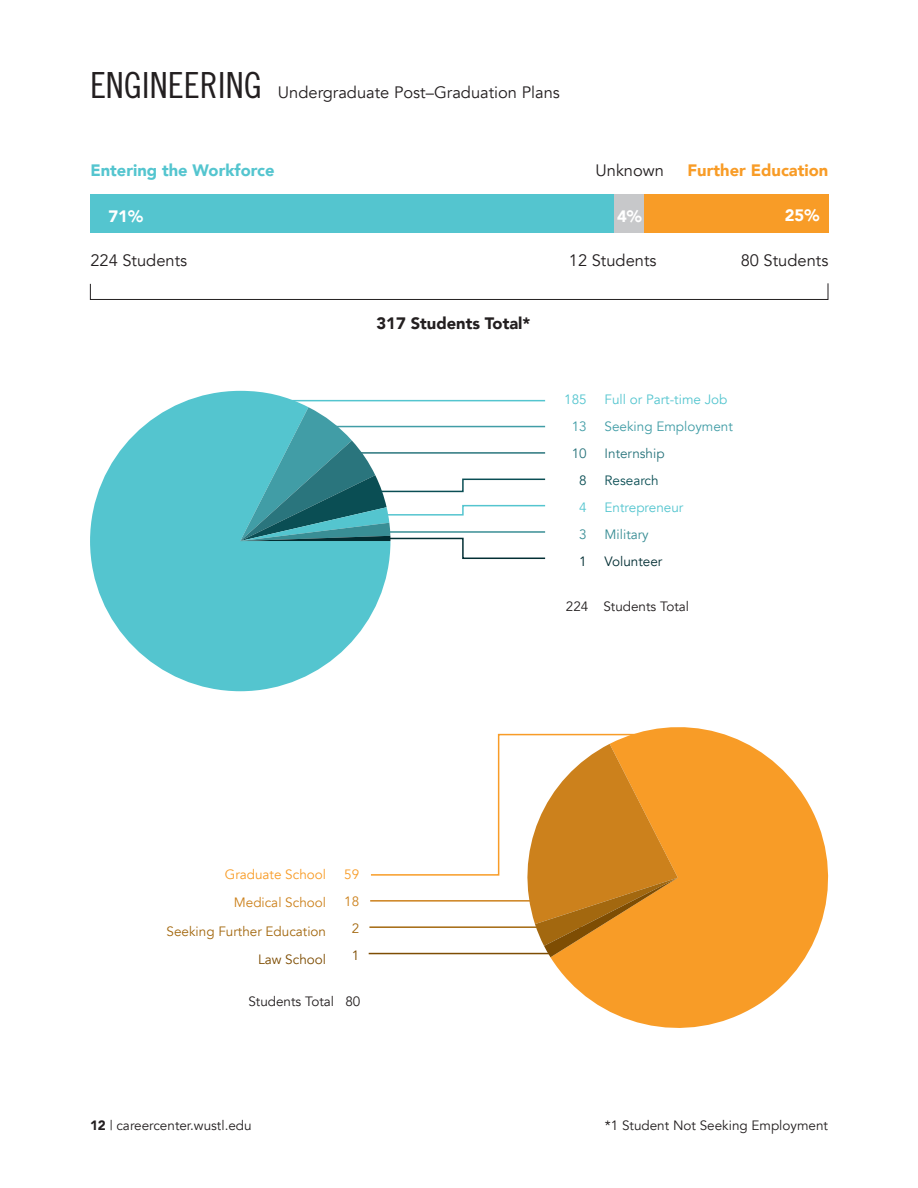
<style>
.page{position:relative;width:918px;height:1188px;background:#fff}
.page>*{position:absolute;margin:0;border:0;box-sizing:border-box;transform-origin:0 0}
.t1{font:36px "Trade Gothic LT Std Cn 18";color:#231f20}
.t2{font:16.5px "Avenir";color:#231f20}
.t3{font:900 16.5px "Avenir";color:#54c5cf}
.t4{font:900 16.5px "Avenir";color:#231f20}
.t5{font:900 16.5px "Avenir";color:#f89c27}
.t6{font:900 16.5px "Avenir";color:#fff}
.t7{font:13.5px/27px "Avenir";color:#54c5cf}
.t8{font:13.5px "Avenir";color:#231f20}
.t9{font:13.5px/28.5px "Avenir";color:#a3680f;text-align:right}
.t10{font:13.5px/27px "Avenir";color:#f89c27;text-align:center}
.s1{color:#419da6}
.s2{color:#2a757d}
.s3{color:#0a4e54}
.s4{color:#398e95}
.s5{color:#022e33}
.s6{color:#f89c27}
.s7{color:#cc811c}
.s8{color:#7e4d03}
.s9{color:#a3680f}
.s10{font-weight:900}
</style>
<div class="page">
<hr style="left:270px;top:400px;width:275px;height:1px;background:#54c5cf">
<svg style="left:90px;top:391px;width:300px;height:300px;fill:#54c5cf"></svg>
<svg style="left:240px;top:407px;width:306px;height:153px"></svg>
<div style="left:644px;top:194px;width:184px;height:38px;background:#f89c27"></div>
<div style="left:614px;top:194px;width:30px;height:38px;background:#c7c8ca"></div>
<div style="left:90px;top:194px;width:524px;height:38px;background:#54c5cf"></div>
<svg style="left:90px;top:283px;width:739px;height:17px"></svg>
<hr style="left:369px;top:926px;width:213px;height:2px;background:#a3680f">
<hr style="left:370px;top:900px;width:212px;height:2px;background:#cc811c">
<svg style="left:371px;top:733px;width:179px;height:143px"></svg>
<svg style="left:550px;top:727px;width:279px;height:301px;fill:#f89c27"></svg>
<svg style="left:512px;top:744px;width:166px;height:213px"></svg>
<hr style="left:369px;top:953px;width:184px;height:1px;background:#7e4d03">
<p class="t1" style="left:90px;top:64px;width:173px">ENGINEERING</p>
<p class="t2" style="left:278px;top:82px;width:284px">Undergraduate Post–Graduation Plans</p>
<p class="t3" style="left:90px;top:156px;width:186px">Entering the Workforce</p>
<p class="t2" style="left:596px;top:161px;width:70px">Unknown</p>
<p class="t5" style="left:688px;top:156px;width:142px">Further Education</p>
<p class="t6" style="left:109px;top:202px;width:36px">71%</p>
<p class="t6" style="left:617px;top:202px;width:26px">4%</p>
<p class="t6" style="left:785px;top:201px;width:36px">25%</p>
<p class="t2" style="left:90px;top:250px;width:98px">224 Students</p>
<p class="t2" style="left:569px;top:250px;width:89px">12 Students</p>
<p class="t2" style="left:741px;top:250px;width:89px">80 Students</p>
<p class="t4" style="left:377px;top:309px;width:155px">317 Students Total*</p>
<p class="t7" style="left:605px;top:386px;width:130px">Full or Part-time Job<br><span class="s1">Seeking Employment<br></span><span class="s2">Internship<br></span><span class="s3">Research<br></span>Entrepreneur<br><span class="s4">Military<br></span><span class="s5">Volunteer</span></p>
<p class="t7" style="left:564px;top:386px;width:24px;text-align:right">185<br><span class="s1">13<br></span><span class="s2">10<br></span><span class="s3">8<br></span>4<br><span class="s4">3<br></span><span class="s5">1</span></p>
<p class="t8" style="left:566px;top:599px;width:125px">224 Students Total</p>
<p class="t9" style="left:167px;top:860px;width:161px"><span class="s6">Graduate School<br></span><span class="s7">Medical School<br></span>Seeking Further Education<br><span class="s8">Law School</span></p>
<p class="t10" style="left:344px;top:861px;width:17px">59<br><span class="s7">18<br></span><span class="s9">2<br></span><span class="s8">1</span></p>
<p class="t8" style="left:248px;top:993px;width:113px">Students Total 80</p>
<p class="t8" style="left:90px;top:1117px;width:163px"><span class="s10">12</span> | careercenter.wustl.edu</p>
<p class="t8" style="left:605px;top:1117px;width:225px">*1 Student Not Seeking Employment</p>
</div>
